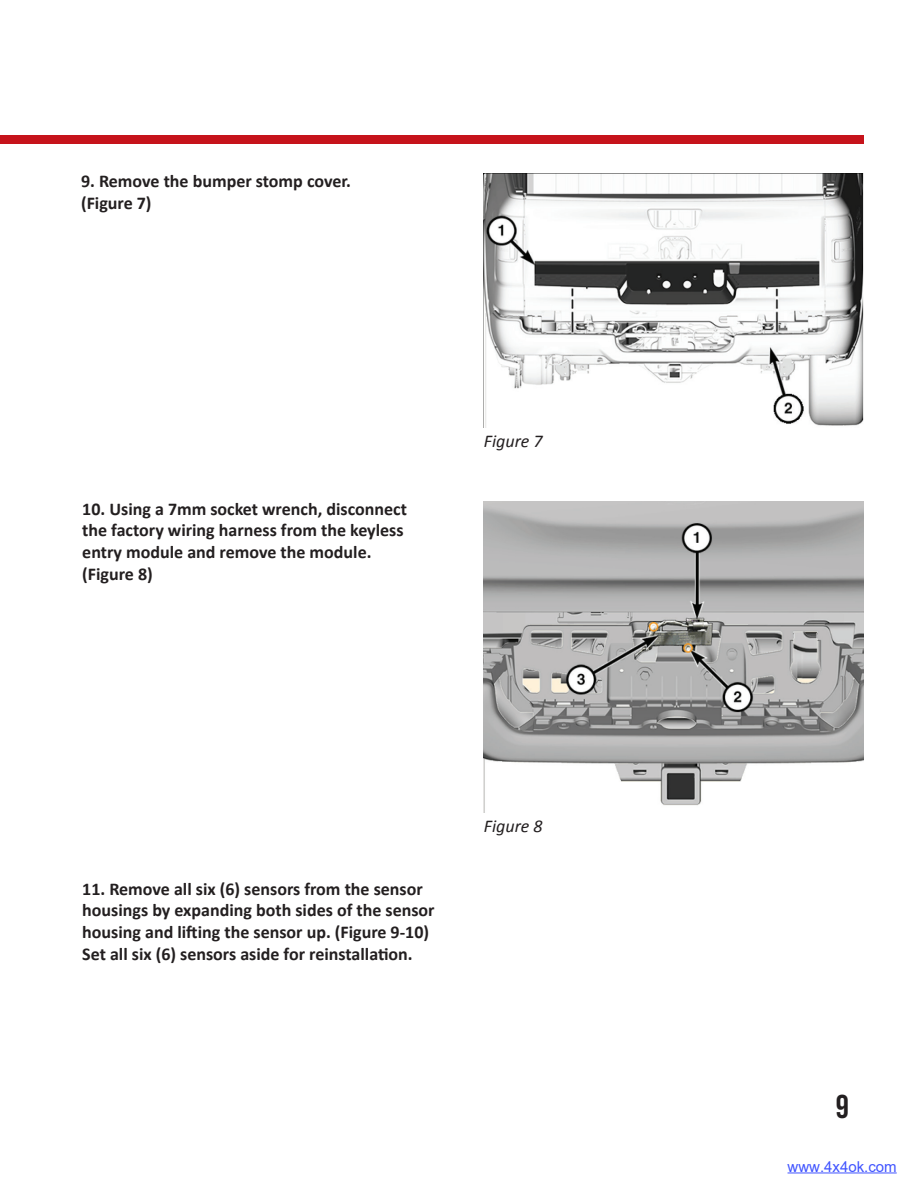
<style>
.page{position:relative;width:918px;height:1188px;background:#fff}
.page>*{position:absolute;margin:0;border:0;box-sizing:border-box;transform-origin:0 0}
.t1{font:33px "Bebas Neue";color:#231f20}
.t2{font:700 18px/21.6px "Calibri";color:#231f20}
.t3{font:italic 18px "Calibri";color:#231f20}
.t4{font:15px "Arial";color:#4054ff}
</style>
<div class="page">
<div style="left:0;top:135px;width:864px;height:9px;background:#c6131b"></div>
<img style="left:484px;top:174px;width:380px;height:253px">
<img style="left:484px;top:501px;width:380px;height:311px">
<hr style="left:788px;top:1173px;width:109px;height:1px;background:#4054ff">
<p class="t2" style="left:81px;top:171px;width:272px">9. Remove the bumper stomp cover. (Figure 7)</p>
<p class="t2" style="left:82px;top:498px;width:326px">10. Using a 7mm socket wrench, disconnect the factory wiring harness from the keyless entry module and remove the module. (Figure 8)</p>
<p class="t3" style="left:484px;top:429px;width:60px">Figure 7</p>
<p class="t2" style="left:82px;top:878px;width:354px">11. Remove all six (6) sensors from the sensor housings by expanding both sides of the sensor housing and lifting the sensor up. (Figure 9-10)<br>Set all six (6) sensors aside for reinstallation.</p>
<p class="t3" style="left:484px;top:814px;width:60px">Figure 8</p>
<h1 class="t1" style="left:836px;top:1088px;width:15px">9</h1>
<p class="t4" style="left:788px;top:1156px;width:111px">www.4x4ok.com</p>
</div>
